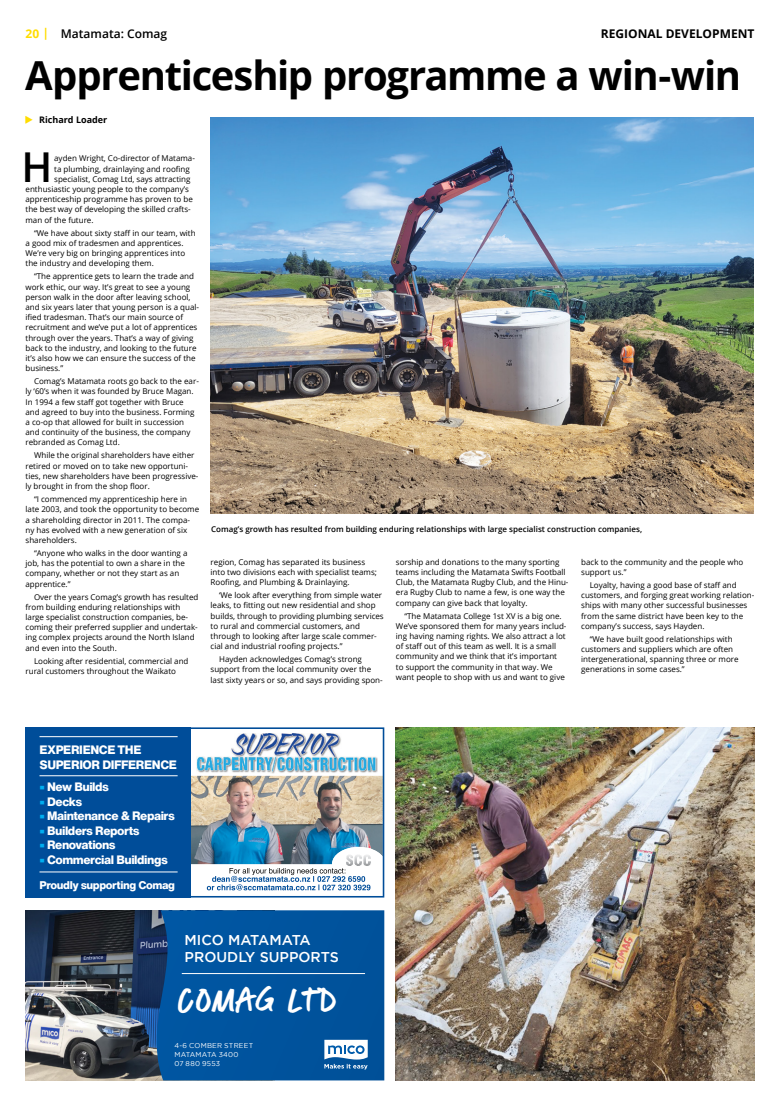
<style>
.page{position:relative;width:780px;height:1106px;background:#fff}
.page>*{position:absolute;margin:0;border:0;box-sizing:border-box;transform-origin:0 0}
.t1{font:47.8px "Backlash Small Caps";color:#fff}
.t2{font:600 41.1px "Open Sans";color:#000}
.t3{font:700 40px "Open Sans";letter-spacing:-.03em;color:#000}
.t4{font:500 14.2px/16.6px "Gotham";color:#fff}
.t5{font:800 12px/14.4px "Helvetica Now Text";letter-spacing:-.04em;color:#fff}
.t6{font:700 12px "Open Sans";color:#000}
.t7{font:600 12px "Open Sans";color:#000}
.t8{font:800 11px "Helvetica Now Text";letter-spacing:-.035em;color:#fff}
.t9{font:700 9px "Open Sans";color:#000}
.t10{font:8px/10.2px "Open Sans";color:#000}
.t11{font:600 8px "Open Sans";color:#000}
.t12{font:7px/9px "Gotham";letter-spacing:.03em;color:#fff}
.s1{font-weight:700;color:#fd0}
.s2{color:#00aeef}
</style>
<div class="page">
<img style="left:211px;top:118px;width:542px;height:395px">
<img style="left:26px;top:727px;width:358px;height:170px">
<hr style="left:39px;top:775px;width:139px;height:1px;background:#fff">
<hr style="left:39px;top:736px;width:139px;height:1px;background:#fff">
<hr style="left:39px;top:871px;width:139px;height:1px;background:#fff">
<img style="left:26px;top:910px;width:131px;height:170px">
<div style="left:157px;top:910px;width:227px;height:170px;background:#00539e"></div>
<hr style="left:182px;top:973px;width:183px;height:1px;background:#fff">
<svg style="left:324px;top:1039px;width:44px;height:30px"></svg>
<img style="left:395px;top:727px;width:359px;height:353px">
<p class="t7" style="left:26px;top:26px;width:143px"><span class="s1">20 |</span> Matamata: Comag</p>
<p class="t6" style="left:601px;top:26px;width:155px">REGIONAL DEVELOPMENT</p>
<p class="t3" style="left:25px;top:47px;width:717px">Apprenticeship programme a win-win</p>
<p class="t9" style="left:39px;top:114px;width:69px">Richard Loader</p>
<p class="t2" style="left:22px;top:139px;width:32px">H</p>
<p class="t10" style="left:54px;top:153px;width:142px">ayden Wright, Co-director of Matama-</p>
<p class="t10" style="left:54px;top:163px;width:137px">ta plumbing, drainlaying and roofing</p>
<p class="t10" style="left:54px;top:174px;width:138px">specialist, Comag Ltd, says attracting</p>
<p class="t10" style="left:26px;top:184px;width:165px">enthusiastic young people to the company’s</p>
<p class="t10" style="left:26px;top:194px;width:169px">apprenticeship programme has proven to be</p>
<p class="t10" style="left:26px;top:204px;width:167px">the best way of developing the skilled crafts-</p>
<p class="t10" style="left:26px;top:214px;width:70px">man of the future.</p>
<p class="t10" style="left:26px;top:227px;width:172px;text-indent:9px">“We have about sixty staff in our team, with a good mix of tradesmen and apprentices.<br>We’re very big on bringing apprentices into the industry and developing them.</p>
<p class="t10" style="left:26px;top:271px;width:175px;text-indent:9px">“The apprentice gets to learn the trade and work ethic, our way. It’s great to see a young person walk in the door after leaving school, and six years later that young person is a qual&shy;ified tradesman. That’s our main source of recruitment and we’ve put a lot of apprentices through over the years. That’s a way of giving back to the industry, and looking to the future it’s also how we can ensure the success of the business.”</p>
<p class="t10" style="left:26px;top:376px;width:175px;text-indent:9px">Comag’s Matamata roots go back to the ear&shy;ly ‘60’s when it was founded by Bruce Magan.<br>In 1994 a few staff got together with Bruce and agreed to buy into the business. Forming a co-op that allowed for built in succession and continuity of the business, the company rebranded as Comag Ltd.</p>
<p class="t10" style="left:26px;top:450px;width:174px;text-indent:9px">While the original shareholders have either retired or moved on to take new opportuni&shy;ties, new shareholders have been progressive&shy;ly brought in from the shop floor.</p>
<p class="t10" style="left:26px;top:494px;width:175px;text-indent:9px">“I commenced my apprenticeship here in late 2003, and took the opportunity to become a shareholding director in 2011. The compa&shy;ny has evolved with a new generation of six shareholders.</p>
<p class="t10" style="left:26px;top:548px;width:163px;text-indent:9px">“Anyone who walks in the door wanting a job, has the potential to own a share in the company, whether or not they start as an apprentice.”</p>
<p class="t10" style="left:26px;top:591px;width:174px;text-indent:9px">Over the years Comag’s growth has resulted from building enduring relationships with large specialist construction companies, be&shy;coming their preferred supplier and undertak&shy;ing complex projects around the North Island and even into the South.</p>
<p class="t10" style="left:26px;top:655px;width:164px;text-indent:9px">Looking after residential, commercial and rural customers throughout the Waikato</p>
<p class="t11" style="left:211px;top:524px;width:432px">Comag’s growth has resulted from building enduring relationships with large specialist construction companies,</p>
<p class="t10" style="left:210px;top:556px;width:168px">region, Comag has separated its business into two divisions each with specialist teams;<br>Roofing, and Plumbing &amp; Drainlaying.</p>
<p class="t10" style="left:210px;top:590px;width:175px;text-indent:9px">‘We look after everything from simple water leaks, to fitting out new residential and shop builds, through to providing plumbing services to rural and commercial customers, and through to looking after large scale commer&shy;cial and industrial roofing projects.”</p>
<p class="t10" style="left:210px;top:654px;width:174px;text-indent:9px">Hayden acknowledges Comag’s strong support from the local community over the last sixty years or so, and says providing spon-</p>
<p class="t10" style="left:396px;top:556px;width:174px">sorship and donations to the many sporting teams including the Matamata Swifts Football Club, the Matamata Rugby Club, and the Hinu&shy;era Rugby Club to name a few, is one way the company can give back that loyalty.</p>
<p class="t10" style="left:396px;top:610px;width:172px;text-indent:9px">“The Matamata College 1st XV is a big one.<br>We’ve sponsored them for many years includ&shy;ing having naming rights. We also attract a lot of staff out of this team as well. It is a small community and we think that it’s important to support the community in that way. We want people to shop with us and want to give</p>
<p class="t10" style="left:581px;top:556px;width:164px">back to the community and the people who support us.”</p>
<p class="t10" style="left:581px;top:580px;width:174px;text-indent:9px">Loyalty, having a good base of staff and customers, and forging great working relation&shy;ships with many other successful businesses from the same district have been key to the company’s success, says Hayden.</p>
<p class="t10" style="left:581px;top:633px;width:159px;text-indent:9px">“We have built good relationships with customers and suppliers which are often intergenerational, spanning three or more generations in some cases.”</p>
<p class="t5" style="left:39px;top:742px;width:139px">EXPERIENCE THE<br>SUPERIOR DIFFERENCE</p>
<p class="t5" style="left:39px;top:779px;width:71px"><span class="s2">•</span> New Builds</p>
<p class="t5" style="left:39px;top:794px;width:44px"><span class="s2">•</span> Decks</p>
<p class="t5" style="left:39px;top:808px;width:137px"><span class="s2">•</span> Maintenance &amp; Repairs</p>
<p class="t5" style="left:39px;top:823px;width:102px"><span class="s2">•</span> Builders Reports</p>
<p class="t5" style="left:39px;top:837px;width:78px"><span class="s2">•</span> Renovations</p>
<p class="t5" style="left:39px;top:851px;width:130px"><span class="s2">•</span> Commercial Buildings</p>
<p class="t8" style="left:39px;top:876px;width:137px">Proudly supporting Comag</p>
<p class="t4" style="left:185px;top:931px;width:156px">MICO MATAMATA<br>PROUDLY SUPPORTS</p>
<p class="t1" style="left:176px;top:977px;width:161px">COMAG LTD</p>
<p class="t12" style="left:174px;top:1040px;width:80px">4-6 COMBER STREET<br>MATAMATA 3400<br>07 880 9553</p>
</div>
